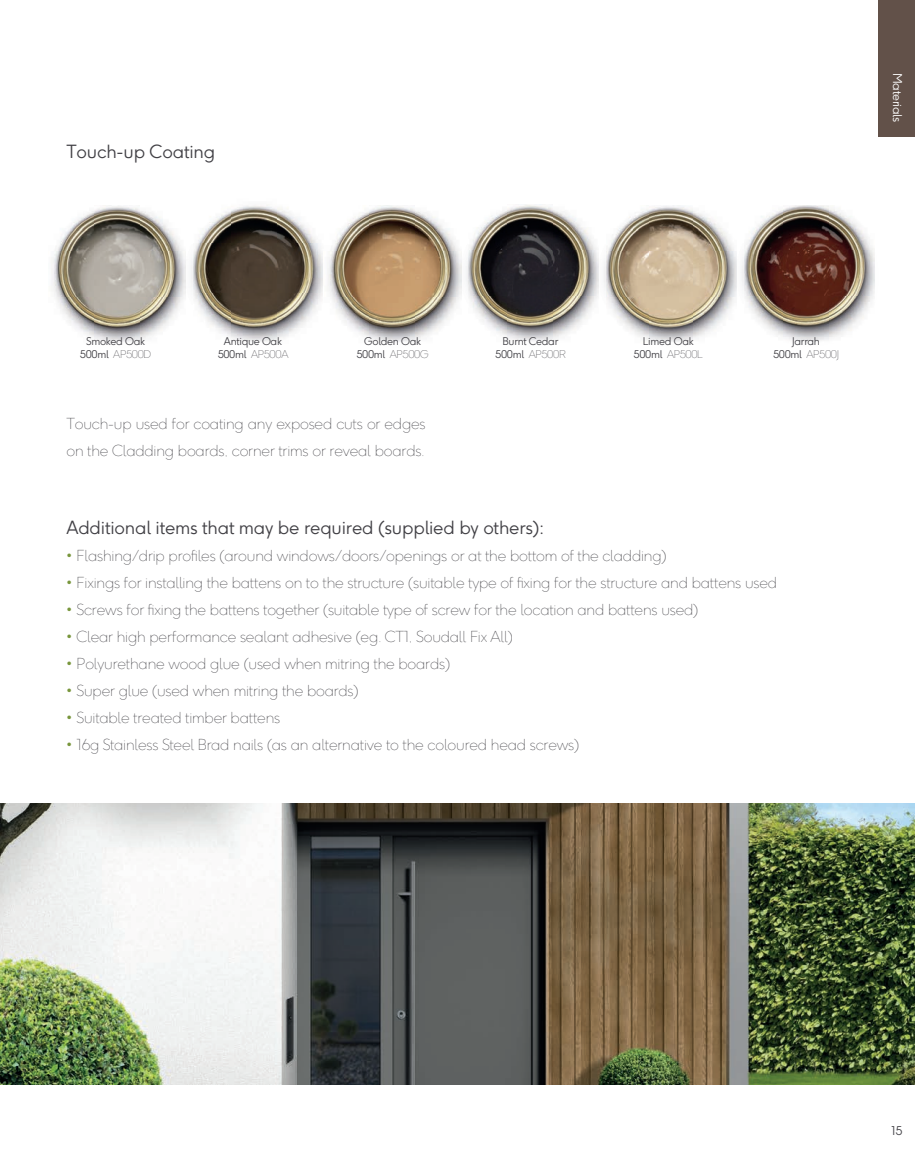
<style>
.page{position:relative;width:915px;height:1149px;background:#fff}
.page>*{position:absolute;margin:0;border:0;box-sizing:border-box;transform-origin:0 0}
.t1{font:300 18px "F37 Ginger";letter-spacing:-.01em;color:#414045}
.t2{font:100 15px/27px "F37 Ginger";letter-spacing:-.01em;color:#414045}
.t3{font:300 12px "F37 Ginger";letter-spacing:-.025em;color:#fff}
.t4{font:300 12px "F37 Ginger";color:#414045}
.t5{font:300 10.5px/12.9px "F37 Ginger";letter-spacing:-.03em;color:#414045;text-align:center}
.s1{font-weight:100}
.s2{color:#78963c}
</style>
<div class="page">
<div style="left:877px;top:0;width:37px;height:136px;background:#625149"></div>
<img style="left:0;top:803px;width:914px;height:281px">
<img style="left:198px;top:205px;width:119px;height:38px">
<img style="left:192px;top:243px;width:131px;height:98px">
<img style="left:51px;top:206px;width:141px;height:136px">
<img style="left:370px;top:204px;width:227px;height:47px">
<img style="left:468px;top:250px;width:131px;height:91px">
<img style="left:461px;top:205px;width:7px;height:89px">
<img style="left:328px;top:210px;width:42px;height:129px">
<img style="left:370px;top:205px;width:91px;height:1px">
<img style="left:370px;top:251px;width:91px;height:91px">
<img style="left:604px;top:262px;width:1px;height:25px">
<img style="left:608px;top:205px;width:126px;height:46px">
<img style="left:605px;top:251px;width:131px;height:91px">
<img style="left:744px;top:205px;width:131px;height:88px">
<img style="left:741px;top:261px;width:2px;height:25px">
<img style="left:743px;top:251px;width:131px;height:90px">
<p class="t1" style="left:66px;top:140px;width:150px">Touch-up Coating</p>
<p class="t3" style="left:904px;top:73px;width:51px;rotate:90deg">Materials</p>
<p class="t5" style="left:80px;top:334px;width:73px">Smoked Oak<br>500ml <span class="s1">AP500D</span></p>
<p class="t5" style="left:495px;top:334px;width:72px">Burnt Cedar<br>500ml <span class="s1">AP500R</span></p>
<p class="t5" style="left:217px;top:335px;width:72px">Antique Oak<br>500ml <span class="s1">AP500A</span></p>
<p class="t5" style="left:356px;top:335px;width:74px">Golden Oak<br>500ml <span class="s1">AP500G</span></p>
<p class="t5" style="left:633px;top:335px;width:71px">Limed Oak<br>500ml <span class="s1">AP500L</span></p>
<p class="t5" style="left:772px;top:335px;width:67px">Jarrah<br>500ml <span class="s1">AP500J</span></p>
<p class="t2" style="left:66px;top:410px;width:360px">Touch-up used for coating any exposed cuts or edges on the Cladding boards, corner trims or reveal boards.</p>
<p class="t1" style="left:66px;top:515px;width:479px">Additional items that may be required (supplied by others):</p>
<p class="t2" style="left:66px;top:541px;width:601px"><span class="s2">•</span> Flashing/drip profiles (around windows/doors/openings or at the bottom of the cladding)</p>
<p class="t2" style="left:66px;top:568px;width:712px"><span class="s2">•</span> Fixings for installing the battens on to the structure (suitable type of fixing for the structure and battens used</p>
<p class="t2" style="left:66px;top:595px;width:633px"><span class="s2">•</span> Screws for fixing the battens together (suitable type of screw for the location and battens used)</p>
<p class="t2" style="left:66px;top:622px;width:447px"><span class="s2">•</span> Clear high performance sealant adhesive (eg. CT1, Soudall Fix All)</p>
<p class="t2" style="left:66px;top:649px;width:385px"><span class="s2">•</span> Polyurethane wood glue (used when mitring the boards)</p>
<p class="t2" style="left:66px;top:676px;width:293px"><span class="s2">•</span> Super glue (used when mitring the boards)</p>
<p class="t2" style="left:66px;top:703px;width:215px"><span class="s2">•</span> Suitable treated timber battens</p>
<p class="t2" style="left:66px;top:730px;width:514px"><span class="s2">•</span> 16g Stainless Steel Brad nails (as an alternative to the coloured head screws)</p>
<p class="t4" style="left:891px;top:1122px;width:12px">15</p>
</div>
